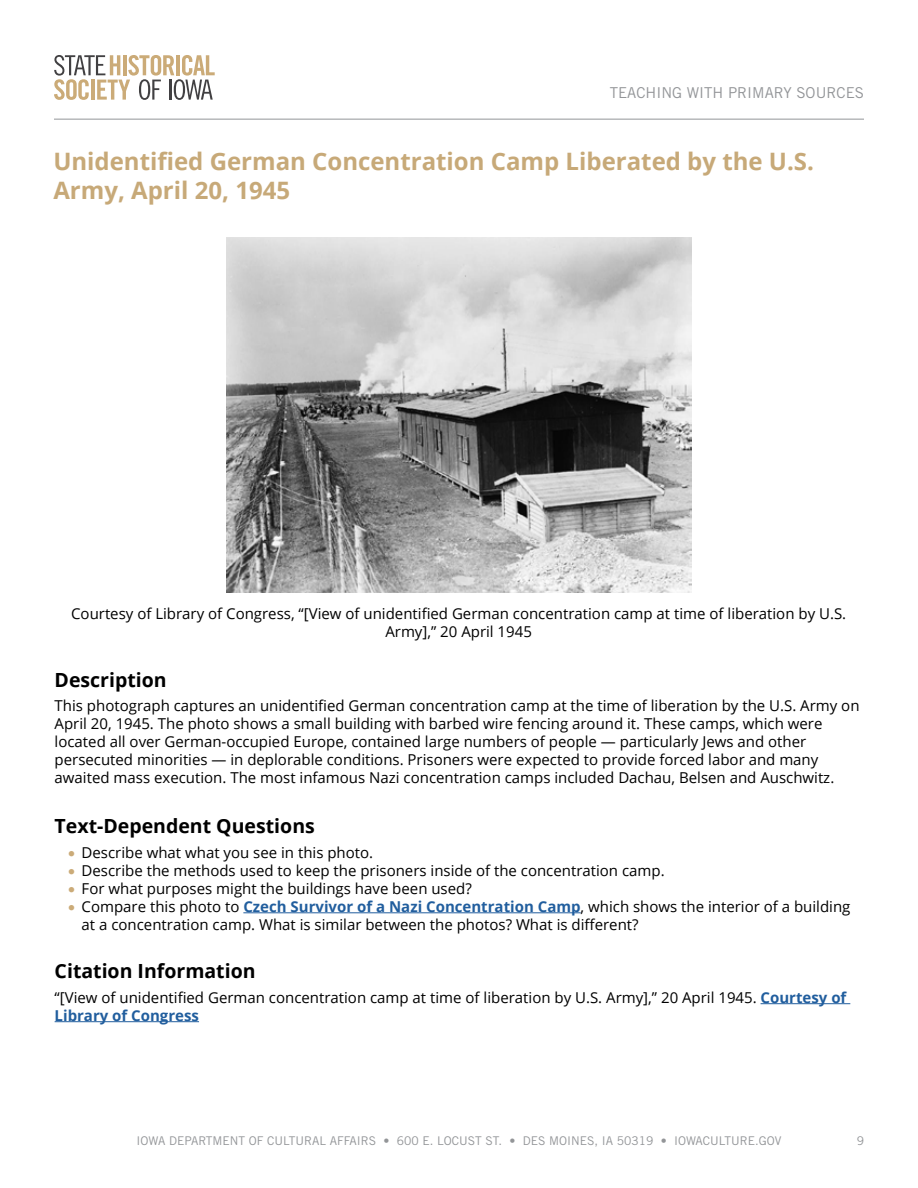
<style>
.page{position:relative;width:918px;height:1188px;background:#fff}
.page>*{position:absolute;margin:0;border:0;box-sizing:border-box;transform-origin:0 0}
.t1{font:700 24px "Open Sans";color:#c7a978}
.t2{font:700 19.5px "Open Sans";color:#000}
.t3{font:15px/18px "Open Sans";color:#000}
.t4{font:15px "Trade Gothic LT Std";color:#939598}
.t5{font:12px "Trade Gothic LT Std";color:#939598}
.s1{color:#cbab78}
.s2{font-weight:700;color:#215e9e}
</style>
<div class="page">
<hr style="left:54px;top:119px;width:810px;height:1px;background:#939598">
<svg style="left:54px;top:55px;width:161px;height:45px"></svg>
<hr style="left:55px;top:1021px;width:144px;height:1px;background:#215e9e">
<hr style="left:761px;top:1003px;width:89px;height:1px;background:#215e9e">
<hr style="left:243px;top:912px;width:338px;height:1px;background:#215e9e">
<img style="left:226px;top:237px;width:465px;height:355px">
<p class="t4" style="left:610px;top:83px;width:256px">TEACHING WITH PRIMARY SOURCES</p>
<p class="t1" style="left:53px;top:144px;width:762px">Unidentified German Concentration Camp Liberated by the U.S.</p>
<h2 class="t1" style="left:53px;top:173px;width:238px">Army, April 20, 1945</h2>
<p class="t3" style="left:71px;top:604px;width:777px">Courtesy of Library of Congress, “[View of unidentified German concentration camp at time of liberation by U.S.</p>
<p class="t3" style="left:385px;top:622px;width:148px">Army],” 20 April 1945</p>
<p class="t2" style="left:55px;top:666px;width:114px">Description</p>
<p class="t3" style="left:55px;top:697px;width:806px">This photograph captures an unidentified German concentration camp at the time of liberation by the U.S. Army on</p>
<p class="t3" style="left:55px;top:715px;width:781px">April 20, 1945. The photo shows a small building with barbed wire fencing around it. These camps, which were located all over German-occupied Europe, contained large numbers of people — particularly Jews and other persecuted minorities — in deplorable conditions. Prisoners were expected to provide forced labor and many awaited mass execution. The most infamous Nazi concentration camps included Dachau, Belsen and Auschwitz.</p>
<p class="t2" style="left:55px;top:812px;width:262px">Text-Dependent Questions</p>
<p class="t3" style="left:68px;top:843px;width:307px"><span class="s1">•</span> Describe what what you see in this photo.</p>
<p class="t3" style="left:68px;top:861px;width:598px"><span class="s1">•</span> Describe the methods used to keep the prisoners inside of the concentration camp.</p>
<p class="t3" style="left:68px;top:879px;width:405px"><span class="s1">•</span> For what purposes might the buildings have been used?</p>
<p class="t3" style="left:68px;top:897px;width:784px"><span class="s1">•</span> Compare this photo to <span class="s2">Czech Survivor of a Nazi Concentration Camp</span>, which shows the interior of a building</p>
<p class="t3" style="left:82px;top:915px;width:558px">at a concentration camp. What is similar between the photos? What is different?</p>
<p class="t2" style="left:55px;top:957px;width:202px">Citation Information</p>
<p class="t3" style="left:55px;top:988px;width:793px">“[View of unidentified German concentration camp at time of liberation by U.S. Army],” 20 April 1945. <span class="s2">Courtesy of<br>Library of Congress</span></p>
<p class="t5" style="left:137px;top:1133px;width:646px">IOWA DEPARTMENT OF CULTURAL AFFAIRS • 600 E. LOCUST ST. • DES MOINES, IA 50319 • IOWACULTURE.GOV</p>
<p class="t5" style="left:857px;top:1133px;width:9px">9</p>
</div>
